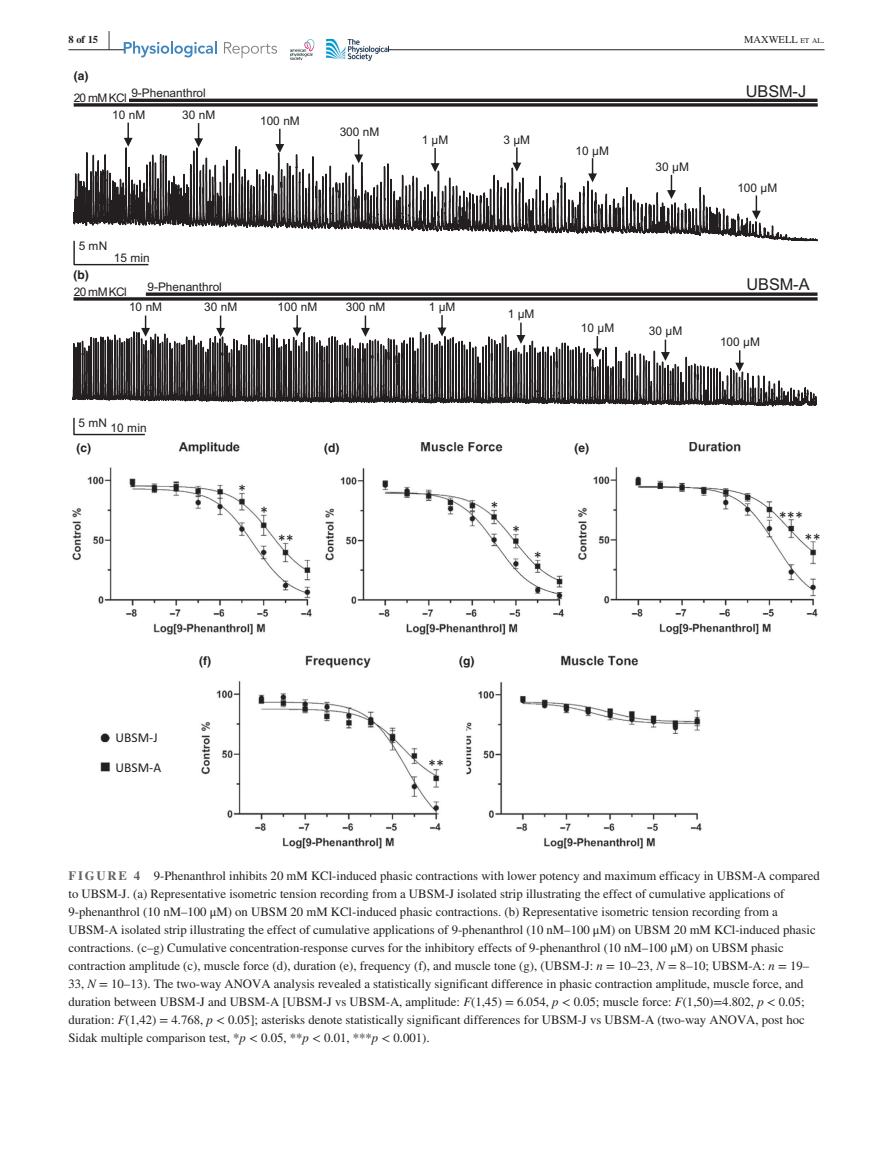
<style>
.page{position:relative;width:893px;height:1174px;background:#fff}
.page>*{position:absolute;margin:0;border:0;box-sizing:border-box;transform-origin:0 0}
.t1{font:700 25.95px "STIX";color:#231f20;scale:.36 1}
.t2{font:16.35px "Calibri";color:#231f20}
.t3{font:16.35px "Arial";letter-spacing:-.005em;color:#231f20}
.t4{font:13.5px/29.2px "Calibri";color:#231f20}
.t5{font:12.75px/18px "STIX";color:#231f20}
.t6{font:700 12px "Helvetica";color:#231f20}
.t7{font:11.85px "Arial";letter-spacing:-.005em;color:#231f20}
.t8{font:11.85px/16.5px "Arial";letter-spacing:-.05em;color:#231f20}
.t9{font:10.5px "STIX";color:#231f20}
.t10{font:700 10.5px "STIX";color:#231f20}
.s1{font-size:7.35px}
.s2{font-weight:700;color:#636366}
.s3{font-style:italic}
</style>
<div class="page">
<hr style="left:68px;top:49px;width:756px;height:1px;background:#231f20">
<div style="left:124px;top:39px;width:264px;height:21px;background:#fff"></div>
<svg style="left:290px;top:39px;width:24px;height:21px"></svg>
<img style="left:327px;top:39px;width:61px;height:21px">
<svg style="left:124px;top:41px;width:93px;height:16px"></svg>
<svg style="left:224px;top:42px;width:53px;height:16px"></svg>
<img style="left:227px;top:775px;width:475px;height:73px">
<svg style="left:72px;top:389px;width:745px;height:386px"></svg>
<svg style="left:815px;top:399px;width:2px;height:9px"></svg>
<svg style="left:72px;top:98px;width:746px;height:291px"></svg>
<svg style="left:431px;top:148px;width:9px;height:24px"></svg>
<svg style="left:588px;top:158px;width:9px;height:24px"></svg>
<svg style="left:512px;top:147px;width:9px;height:24px"></svg>
<svg style="left:667px;top:175px;width:9px;height:24px"></svg>
<svg style="left:752px;top:195px;width:9px;height:24px"></svg>
<svg style="left:74px;top:103px;width:744px;height:4px;background:#454142"></svg>
<hr style="left:129px;top:99px;width:688px;height:3px;background:#231f20">
<svg style="left:73px;top:416px;width:73px;height:20px"></svg>
<svg style="left:516px;top:323px;width:9px;height:21px"></svg>
<p class="t10" style="left:68px;top:33px;width:31px">8 of 15</p>
<h1 class="t1" style="left:108px;top:24px;width:7px">|</h1>
<p class="t9" style="left:744px;top:32px;width:82px">MAXWELL <span class="s1">et al</span> .</p>
<p class="t6" style="left:74px;top:69px;width:16px">(a)</p>
<p class="t7" style="left:131px;top:85px;width:76px">9-Phenanthrol</p>
<p class="t8" style="left:112px;top:90px;width:35px;text-indent:-38px">20 mM KCl<br>10 nM</p>
<p class="t7" style="left:182px;top:107px;width:35px">30 nM</p>
<p class="t7" style="left:260px;top:113px;width:41px">100 nM</p>
<p class="t7" style="left:340px;top:124px;width:41px">300 nM</p>
<p class="t7" style="left:79px;top:238px;width:30px">5 mN</p>
<p class="t7" style="left:114px;top:250px;width:37px">15 min</p>
<p class="t6" style="left:73px;top:268px;width:17px">(b)</p>
<p class="t7" style="left:74px;top:284px;width:54px">20 mM KCl</p>
<p class="t7" style="left:147px;top:279px;width:76px">9-Phenanthrol</p>
<p class="t7" style="left:422px;top:132px;width:28px">1 μM</p>
<p class="t7" style="left:129px;top:299px;width:35px">10 nM</p>
<p class="t7" style="left:204px;top:299px;width:35px">30 nM</p>
<p class="t7" style="left:278px;top:299px;width:41px">100 nM</p>
<p class="t7" style="left:346px;top:299px;width:41px">300 nM</p>
<p class="t7" style="left:429px;top:299px;width:28px">1 μM</p>
<p class="t7" style="left:79px;top:415px;width:30px">5 mN</p>
<p class="t7" style="left:111px;top:420px;width:37px">10 min</p>
<p class="t7" style="left:504px;top:132px;width:28px">3 μM</p>
<p class="t7" style="left:576px;top:143px;width:35px">10 μM</p>
<p class="t7" style="left:656px;top:159px;width:35px">30 μM</p>
<p class="t7" style="left:508px;top:306px;width:28px">1 μM</p>
<p class="t7" style="left:581px;top:320px;width:35px">10 μM</p>
<p class="t7" style="left:649px;top:323px;width:35px">30 μM</p>
<p class="t6" style="left:77px;top:440px;width:16px">(c)</p>
<p class="t6" style="left:324px;top:440px;width:17px">(d)</p>
<p class="t6" style="left:574px;top:440px;width:16px">(e)</p>
<p class="t2" style="left:238px;top:481px;width:10px">*</p>
<p class="t2" style="left:260px;top:503px;width:10px">*</p>
<p class="t2" style="left:278px;top:530px;width:18px">**</p>
<p class="t2" style="left:490px;top:497px;width:10px">*</p>
<p class="t2" style="left:512px;top:521px;width:10px">*</p>
<p class="t2" style="left:534px;top:547px;width:10px">*</p>
<p class="t3" style="left:746px;top:80px;width:62px">UBSM-J</p>
<p class="t7" style="left:737px;top:180px;width:41px">100 μM</p>
<p class="t3" style="left:746px;top:273px;width:65px">UBSM-A</p>
<p class="t7" style="left:720px;top:334px;width:42px">100 μM</p>
<p class="t2" style="left:779px;top:507px;width:26px">***</p>
<p class="t2" style="left:804px;top:529px;width:18px">**</p>
<p class="t4" style="left:116px;top:723px;width:47px">UBSM-J<br>UBSM-A</p>
<p class="t6" style="left:199px;top:653px;width:13px">(f)</p>
<p class="t6" style="left:459px;top:653px;width:17px">(g)</p>
<p class="t2" style="left:428px;top:755px;width:18px">**</p>
<p class="t5" style="left:68px;top:868px;width:753px"><span class="s2">FIGURE 4</span> 9-Phenanthrol inhibits 20 mM KCl-induced phasic contractions with lower potency and maximum efficacy in UBSM-A compared to UBSM-J. (a) Representative isometric tension recording from a UBSM-J isolated strip illustrating the effect of cumulative applications of 9-phenanthrol (10 nM–100 μM) on UBSM 20 mM KCl-induced phasic contractions. (b) Representative isometric tension recording from a UBSM-A isolated strip illustrating the effect of cumulative applications of 9-phenanthrol (10 nM–100 μM) on UBSM 20 mM KCl-induced phasic contractions. (c–g) Cumulative concentration-response curves for the inhibitory effects of 9-phenanthrol (10 nM–100 μM) on UBSM phasic contraction amplitude (c), muscle force (d), duration (e), frequency (f), and muscle tone (g), (UBSM-J: <span class="s3">n</span> = 10–23, <span class="s3">N</span> = 8–10; UBSM-A: <span class="s3">n</span> = 19– 33, <span class="s3">N</span> = 10–13). The two-way ANOVA analysis revealed a statistically significant difference in phasic contraction amplitude, muscle force, and duration between UBSM-J and UBSM-A [UBSM-J vs UBSM-A, amplitude: <span class="s3">F</span>(1,45) = 6.054, <span class="s3">p</span> &lt; 0.05; muscle force: <span class="s3">F</span>(1,50)=4.802, <span class="s3">p</span> &lt; 0.05; duration: <span class="s3">F</span>(1,42) = 4.768, <span class="s3">p</span> &lt; 0.05]; asterisks denote statistically significant differences for UBSM-J vs UBSM-A (two-way ANOVA, post hoc Sidak multiple comparison test, *<span class="s3">p</span> &lt; 0.05, **<span class="s3">p</span> &lt; 0.01, ***<span class="s3">p</span> &lt; 0.001).</p>
</div>
